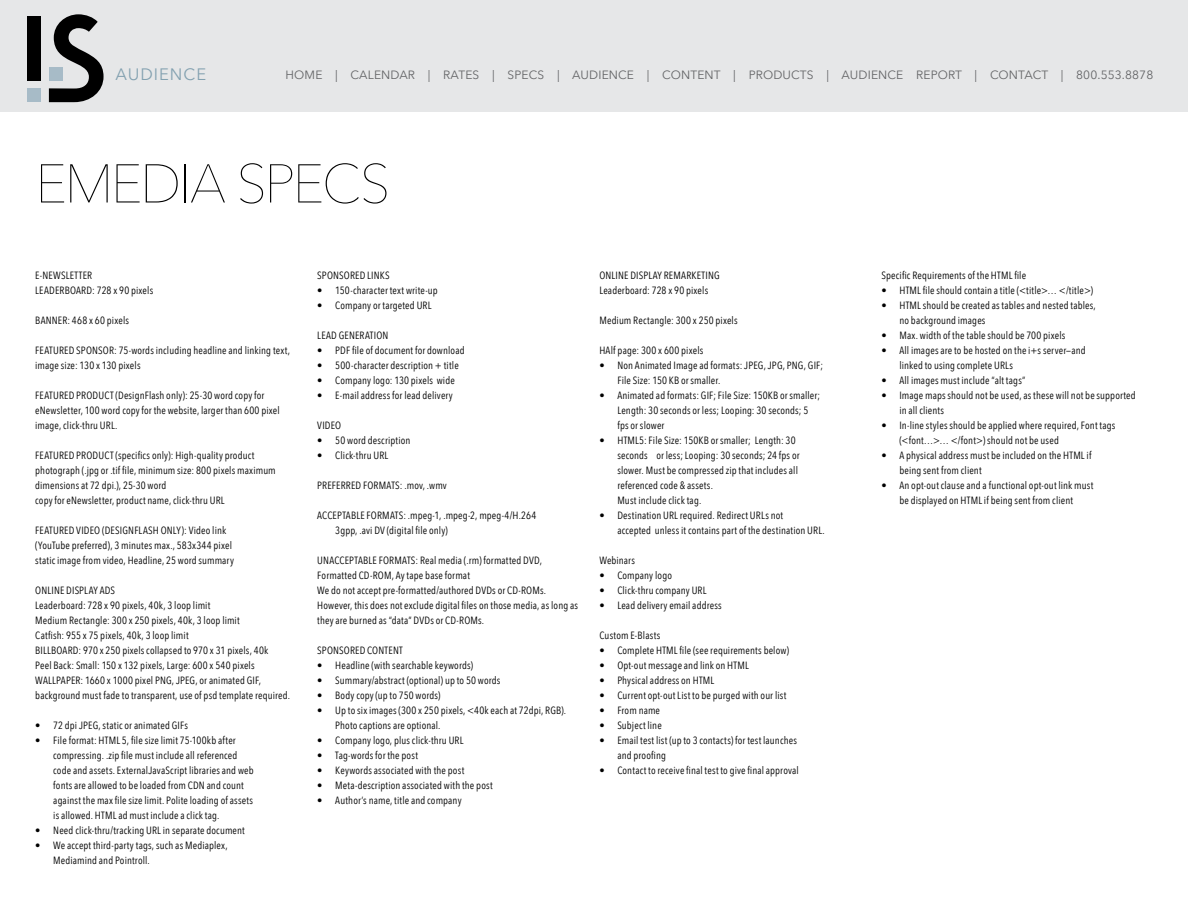
<style>
.page{position:relative;width:1188px;height:918px;background:#fff}
.page>*{position:absolute;margin:0;border:0;box-sizing:border-box;transform-origin:0 0}
.t1{font:200 54px "Avenir Next";letter-spacing:-.05em;color:#000}
.t2{font:16.5px "Avenir Next";letter-spacing:.06em;color:#83a1b0}
.t3{font:12px "Avenir Next";letter-spacing:.01em;color:#636466}
.t4{font:10.5px/15px "Avenir Next Condensed";letter-spacing:.015em;color:#000}
</style>
<div class="page">
<div style="left:0;top:0;width:1188px;height:111px;background:#e6e7e8"></div>
<div style="left:27px;top:88px;width:14px;height:14px;background:#a7bbc7"></div>
<div style="left:27px;top:17px;width:14px;height:64px;background:#000"></div>
<svg style="left:49px;top:14px;width:55px;height:88px"></svg>
<h2 class="t2" style="left:115px;top:61px;width:92px">AUDIENCE</h2>
<p class="t3" style="left:286px;top:64px;width:869px">HOME | CALENDAR | RATES | SPECS | AUDIENCE | CONTENT | PRODUCTS | AUDIENCE REPORT | CONTACT | 800.553.8878</p>
<h1 class="t1" style="left:35px;top:138px;width:357px">EMEDIA SPECS</h1>
<p class="t4" style="left:35px;top:267px;width:119px">E-NEWSLETTER<br>LEADERBOARD: 728 x 90 pixels</p>
<p class="t4" style="left:35px;top:312px;width:95px">BANNER: 468 x 60 pixels</p>
<p class="t4" style="left:35px;top:342px;width:256px">FEATURED SPONSOR: 75-words including headline and linking text, image size: 130 x 130 pixels</p>
<p class="t4" style="left:35px;top:387px;width:246px">FEATURED PRODUCT (DesignFlash only): 25-30 word copy for eNewsletter, 100 word copy for the website, larger than 600 pixel image, click-thru URL.</p>
<p class="t4" style="left:35px;top:447px;width:242px">FEATURED PRODUCT (specifics only): High-quality product photograph (.jpg or .tif file, minimum size: 800 pixels maximum dimensions at 72 dpi.), 25-30 word<br>copy for eNewsletter, product name, click-thru URL</p>
<p class="t4" style="left:35px;top:522px;width:200px">FEATURED VIDEO (DESIGNFLASH ONLY): Video link (YouTube preferred), 3 minutes max., 583x344 pixel static image from video, Headline, 25 word summary</p>
<p class="t4" style="left:35px;top:582px;width:256px">ONLINE DISPLAY ADS<br>Leaderboard: 728 x 90 pixels, 40k, 3 loop limit<br>Medium Rectangle: 300 x 250 pixels, 40k, 3 loop limit<br>Catfish: 955 x 75 pixels, 40k, 3 loop limit<br>BILLBOARD: 970 x 250 pixels collapsed to 970 x 31 pixels, 40k<br>Peel Back: Small: 150 x 132 pixels, Large: 600 x 540 pixels WALLPAPER: 1660 x 1000 pixel PNG, JPEG, or animated GIF, background must fade to transparent, use of psd template required.</p>
<p class="t4" style="left:35px;top:717px;width:154px">• 72 dpi JPEG, static or animated GIFs</p>
<p class="t4" style="left:53px;top:732px;width:202px;text-indent:-18px">• File format: HTML 5, file size limit 75-100kb after compressing. .zip file must include all referenced code and assets. ExternalJavaScript libraries and web fonts are allowed to be loaded from CDN and count against the max file size limit. Polite loading of assets is allowed. HTML ad must include a click tag.</p>
<p class="t4" style="left:35px;top:822px;width:211px">• Need click-thru/tracking URL in separate document</p>
<p class="t4" style="left:53px;top:837px;width:176px;text-indent:-18px">• We accept third-party tags, such as Mediaplex,<br>Mediamind and Pointroll.</p>
<p class="t4" style="left:317px;top:267px;width:74px">SPONSORED LINKS</p>
<p class="t4" style="left:317px;top:282px;width:122px">• 150-character text write-up</p>
<p class="t4" style="left:317px;top:297px;width:116px">• Company or targeted URL</p>
<p class="t4" style="left:317px;top:327px;width:73px">LEAD GENERATION</p>
<p class="t4" style="left:317px;top:342px;width:149px">• PDF file of document for download</p>
<p class="t4" style="left:317px;top:357px;width:143px">• 500-character description + title</p>
<p class="t4" style="left:317px;top:372px;width:139px">• Company logo: 130 pixels wide</p>
<p class="t4" style="left:317px;top:387px;width:137px">• E-mail address for lead delivery</p>
<p class="t4" style="left:317px;top:417px;width:25px">VIDEO</p>
<p class="t4" style="left:317px;top:432px;width:95px">• 50 word description</p>
<p class="t4" style="left:317px;top:447px;width:73px">• Click-thru URL</p>
<p class="t4" style="left:317px;top:477px;width:131px">PREFERRED FORMATS: .mov, .wmv</p>
<p class="t4" style="left:335px;top:507px;width:202px;text-indent:-18px">ACCEPTABLE FORMATS: .mpeg-1, .mpeg-2, mpeg-4/H.264<br>3gpp, .avi DV (digital file only)</p>
<p class="t4" style="left:317px;top:553px;width:262px">UNACCEPTABLE FORMATS: Real media (.rm) formatted DVD, Formatted CD-ROM, Ay tape base format<br>We do not accept pre-formatted/authored DVDs or CD-ROMs.<br>However, this does not exclude digital files on those media, as long as they are burned as “data” DVDs or CD-ROMs.</p>
<p class="t4" style="left:317px;top:643px;width:87px">SPONSORED CONTENT</p>
<p class="t4" style="left:317px;top:658px;width:157px">• Headline (with searchable keywords)</p>
<p class="t4" style="left:317px;top:673px;width:185px">• Summary/abstract (optional) up to 50 words</p>
<p class="t4" style="left:317px;top:688px;width:125px">• Body copy (up to 750 words)</p>
<p class="t4" style="left:335px;top:703px;width:232px;text-indent:-18px">• Up to six images (300 x 250 pixels, &lt;40k each at 72dpi, RGB).<br>Photo captions are optional.</p>
<p class="t4" style="left:317px;top:733px;width:148px">• Company logo, plus click-thru URL</p>
<p class="t4" style="left:317px;top:748px;width:102px">• Tag-words for the post</p>
<p class="t4" style="left:317px;top:763px;width:149px">• Keywords associated with the post</p>
<p class="t4" style="left:317px;top:778px;width:177px">• Meta-description associated with the post</p>
<p class="t4" style="left:317px;top:793px;width:146px">• Author’s name, title and company</p>
<p class="t4" style="left:599px;top:268px;width:122px">ONLINE DISPLAY REMARKETING<br>Leaderboard: 728 x 90 pixels</p>
<p class="t4" style="left:599px;top:313px;width:140px">Medium Rectangle: 300 x 250 pixels</p>
<p class="t4" style="left:599px;top:343px;width:106px">HAlf page: 300 x 600 pixels</p>
<p class="t4" style="left:617px;top:358px;width:207px;text-indent:-18px">• Non Animated Image ad formats: JPEG, JPG, PNG, GIF;<br>File Size: 150 KB or smaller.</p>
<p class="t4" style="left:617px;top:388px;width:204px;text-indent:-18px">• Animated ad formats: GIF; File Size: 150KB or smaller;<br>Length: 30 seconds or less; Looping: 30 seconds; 5 fps or slower</p>
<p class="t4" style="left:617px;top:433px;width:184px;text-indent:-18px">• HTML5: File Size: 150KB or smaller; Length: 30 seconds or less; Looping: 30 seconds; 24 fps or slower. Must be compressed zip that includes all referenced code &amp; assets.<br>Must include click tag.</p>
<p class="t4" style="left:617px;top:508px;width:209px;text-indent:-18px">• Destination URL required. Redirect URLs not<br>accepted unless it contains part of the destination URL.</p>
<p class="t4" style="left:599px;top:553px;width:37px">Webinars</p>
<p class="t4" style="left:599px;top:568px;width:74px">• Company logo</p>
<p class="t4" style="left:599px;top:583px;width:109px">• Click-thru company URL</p>
<p class="t4" style="left:599px;top:598px;width:124px">• Lead delivery email address</p>
<p class="t4" style="left:599px;top:628px;width:63px">Custom E-Blasts</p>
<p class="t4" style="left:599px;top:643px;width:191px">• Complete HTML file (see requirements below)</p>
<p class="t4" style="left:599px;top:658px;width:151px">• Opt-out message and link on HTML</p>
<p class="t4" style="left:599px;top:673px;width:116px">• Physical address on HTML</p>
<p class="t4" style="left:599px;top:688px;width:189px">• Current opt-out List to be purged with our list</p>
<p class="t4" style="left:599px;top:703px;width:62px">• From name</p>
<p class="t4" style="left:599px;top:718px;width:64px">• Subject line</p>
<p class="t4" style="left:617px;top:733px;width:181px;text-indent:-18px">• Email test list (up to 3 contacts) for test launches and proofing</p>
<p class="t4" style="left:599px;top:763px;width:201px">• Contact to receive final test to give final approval</p>
<p class="t4" style="left:881px;top:268px;width:146px">Specific Requirements of the HTML file</p>
<p class="t4" style="left:881px;top:283px;width:213px">• HTML file should contain a title (&lt;title&gt;… &lt;/title&gt;)</p>
<p class="t4" style="left:899px;top:298px;width:198px;text-indent:-18px">• HTML should be created as tables and nested tables, no background images</p>
<p class="t4" style="left:881px;top:328px;width:186px">• Max. width of the table should be 700 pixels</p>
<p class="t4" style="left:899px;top:343px;width:188px;text-indent:-18px">• All images are to be hosted on the i+s server—and linked to using complete URLs</p>
<p class="t4" style="left:881px;top:373px;width:146px">• All images must include “alt tags”</p>
<p class="t4" style="left:899px;top:388px;width:238px;text-indent:-18px">• Image maps should not be used, as these will not be supported in all clients</p>
<p class="t4" style="left:899px;top:418px;width:218px;text-indent:-18px">• In-line styles should be applied where required, Font tags (&lt;font…&gt;… &lt;/font&gt;) should not be used</p>
<p class="t4" style="left:899px;top:448px;width:194px;text-indent:-18px">• A physical address must be included on the HTML if being sent from client</p>
<p class="t4" style="left:881px;top:478px;width:214px;text-align:center">• An opt-out clause and a functional opt-out link must be displayed on HTML if being sent from client</p>
</div>
